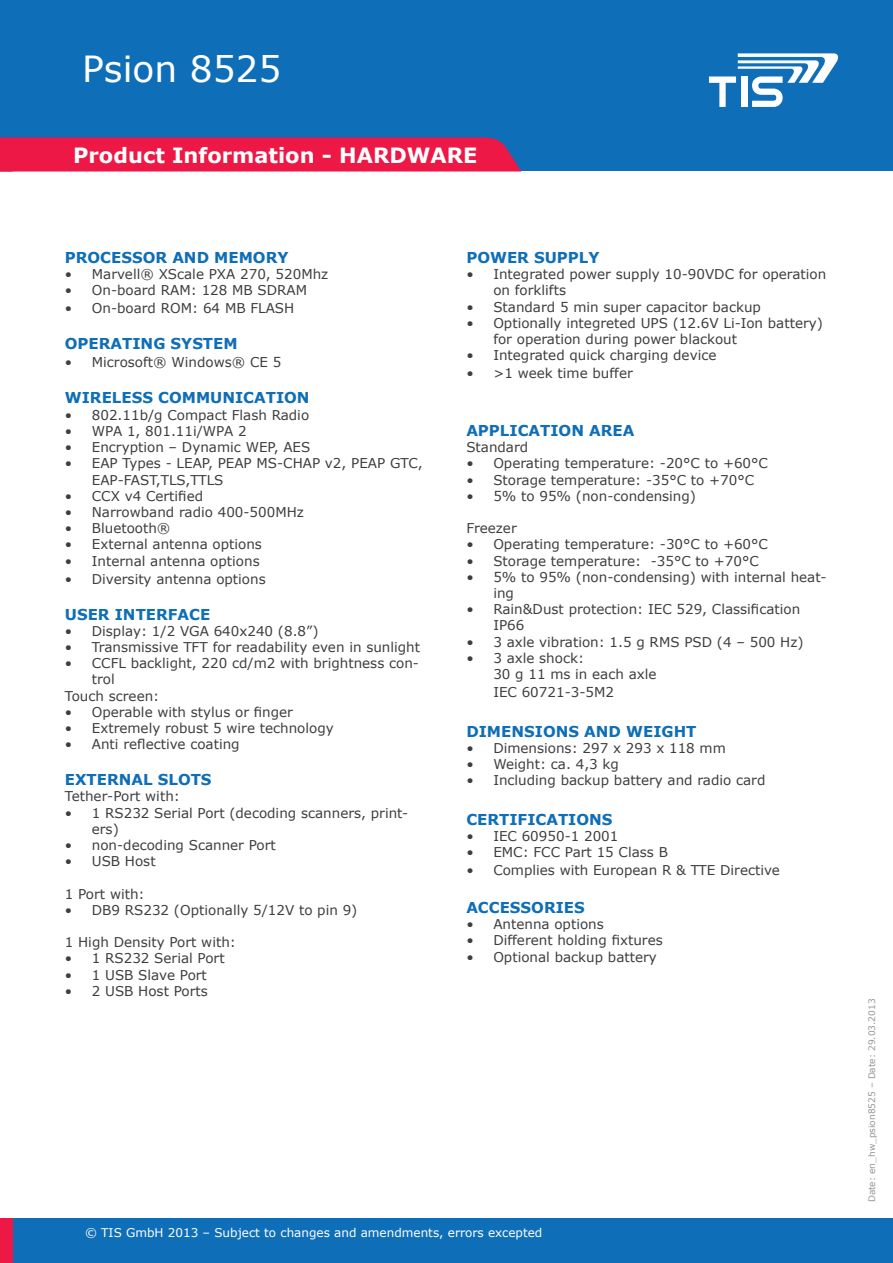
<style>
.page{position:relative;width:893px;height:1263px;background:#fff}
.page>*{position:absolute;margin:0;border:0;box-sizing:border-box;transform-origin:0 0}
.t1{font:36px "Verdana";color:#fff}
.t2{font:700 21px "Verdana";color:#fff}
.t3{font:700 15px "Verdana";color:#0f6eb8}
.t4{font:13.5px/16.2px "Verdana";color:#3e3e3f}
.t5{font:12px "Verdana";color:#fff}
.t6{font:9px "Verdana";color:#939598}
</style>
<div class="page">
<div style="left:0;top:1218px;width:893px;height:45px;background:#0f6eb8"></div>
<div style="left:0;top:0;width:893px;height:171px;background:#0f6eb8"></div>
<svg style="left:0;top:137px;width:521px;height:35px;background:#e51e4b"></svg>
<div style="left:0;top:1218px;width:13px;height:45px;background:#ed1845"></div>
<svg style="left:709px;top:53px;width:129px;height:54px"></svg>
<h1 class="t1" style="left:82px;top:44px;width:201px">Psion 8525</h1>
<h2 class="t2" style="left:73px;top:141px;width:406px">Product Information - HARDWARE</h2>
<p class="t3" style="left:65px;top:247px;width:225px">PROCESSOR AND MEMORY</p>
<p class="t4" style="left:65px;top:266px;width:265px">• Marvell® XScale PXA 270, 520Mhz</p>
<p class="t4" style="left:65px;top:282px;width:244px">• On-board RAM: 128 MB SDRAM</p>
<p class="t4" style="left:65px;top:300px;width:231px">• On-board ROM: 64 MB FLASH</p>
<p class="t3" style="left:65px;top:333px;width:174px">OPERATING SYSTEM</p>
<p class="t4" style="left:65px;top:354px;width:218px">• Microsoft® Windows® CE 5</p>
<p class="t3" style="left:65px;top:387px;width:246px">WIRELESS COMMUNICATION</p>
<p class="t4" style="left:65px;top:406px;width:246px">• 802.11b/g Compact Flash Radio</p>
<p class="t4" style="left:65px;top:423px;width:183px">• WPA 1, 801.11i/WPA 2</p>
<p class="t4" style="left:65px;top:439px;width:247px">• Encryption – Dynamic WEP, AES</p>
<p class="t4" style="left:92px;top:455px;width:332px;text-indent:-27px">• EAP Types - LEAP, PEAP MS-CHAP v2, PEAP GTC,<br>EAP-FAST,TLS,TTLS</p>
<p class="t4" style="left:65px;top:487px;width:140px">• CCX v4 Certified</p>
<p class="t4" style="left:65px;top:504px;width:241px">• Narrowband radio 400-500MHz</p>
<p class="t4" style="left:65px;top:520px;width:107px">• Bluetooth®</p>
<p class="t4" style="left:65px;top:536px;width:199px">• External antenna options</p>
<p class="t4" style="left:65px;top:552px;width:196px">• Internal antenna options</p>
<p class="t4" style="left:65px;top:570px;width:202px">• Diversity antenna options</p>
<p class="t3" style="left:65px;top:603px;width:147px">USER INTERFACE</p>
<p class="t4" style="left:65px;top:622px;width:255px">• Display: 1/2 VGA 640x240 (8.8”)</p>
<p class="t4" style="left:65px;top:639px;width:357px">• Transmissive TFT for readability even in sunlight</p>
<p class="t4" style="left:92px;top:655px;width:329px;text-indent:-27px">• CCFL backlight, 220 cd/m2 with brightness con&shy;trol</p>
<p class="t4" style="left:65px;top:687px;width:96px">Touch screen:</p>
<p class="t4" style="left:65px;top:703px;width:230px">• Operable with stylus or finger</p>
<p class="t4" style="left:65px;top:720px;width:270px">• Extremely robust 5 wire technology</p>
<p class="t4" style="left:65px;top:736px;width:176px">• Anti reflective coating</p>
<p class="t3" style="left:65px;top:769px;width:148px">EXTERNAL SLOTS</p>
<p class="t4" style="left:65px;top:788px;width:117px">Tether-Port with:</p>
<p class="t4" style="left:92px;top:804px;width:318px;text-indent:-27px">• 1 RS232 Serial Port (decoding scanners, print&shy;ers)</p>
<p class="t4" style="left:65px;top:837px;width:213px">• non-decoding Scanner Port</p>
<p class="t4" style="left:65px;top:853px;width:92px">• USB Host</p>
<p class="t4" style="left:65px;top:885px;width:81px">1 Port with:</p>
<p class="t4" style="left:65px;top:901px;width:294px">• DB9 RS232 (Optionally 5/12V to pin 9)</p>
<p class="t4" style="left:65px;top:934px;width:173px">1 High Density Port with:</p>
<p class="t4" style="left:65px;top:950px;width:161px">• 1 RS232 Serial Port</p>
<p class="t4" style="left:65px;top:966px;width:144px">• 1 USB Slave Port</p>
<p class="t4" style="left:65px;top:982px;width:145px">• 2 USB Host Ports</p>
<p class="t3" style="left:466px;top:247px;width:135px">POWER SUPPLY</p>
<p class="t4" style="left:493px;top:266px;width:334px;text-indent:-27px">• Integrated power supply 10-90VDC for operation on forklifts</p>
<p class="t4" style="left:466px;top:298px;width:296px">• Standard 5 min super capacitor backup</p>
<p class="t4" style="left:493px;top:315px;width:331px;text-indent:-27px">• Optionally integreted UPS (12.6V Li-Ion battery) for operation during power blackout</p>
<p class="t4" style="left:466px;top:347px;width:252px">• Integrated quick charging device</p>
<p class="t4" style="left:466px;top:365px;width:168px">• &gt;1 week time buffer</p>
<p class="t3" style="left:466px;top:420px;width:170px">APPLICATION AREA</p>
<p class="t4" style="left:466px;top:439px;width:63px">Standard</p>
<p class="t4" style="left:466px;top:455px;width:303px">• Operating temperature: -20°C to +60°C</p>
<p class="t4" style="left:466px;top:471px;width:289px">• Storage temperature: -35°C to +70°C</p>
<p class="t4" style="left:466px;top:487px;width:231px">• 5% to 95% (non-condensing)</p>
<p class="t4" style="left:466px;top:520px;width:52px">Freezer</p>
<p class="t4" style="left:466px;top:536px;width:303px">• Operating temperature: -30°C to +60°C</p>
<p class="t4" style="left:466px;top:552px;width:294px">• Storage temperature: -35°C to +70°C</p>
<p class="t4" style="left:493px;top:568px;width:335px;text-indent:-27px">• 5% to 95% (non-condensing) with internal heat&shy;ing</p>
<p class="t4" style="left:493px;top:601px;width:308px;text-indent:-27px">• Rain&amp;Dust protection: IEC 529, Classification<br>IP66</p>
<p class="t4" style="left:466px;top:633px;width:339px">• 3 axle vibration: 1.5 g RMS PSD (4 – 500 Hz)</p>
<p class="t4" style="left:493px;top:649px;width:165px;text-indent:-27px">• 3 axle shock:<br>30 g 11 ms in each axle</p>
<p class="t4" style="left:493px;top:684px;width:122px">IEC 60721-3-5M2</p>
<p class="t3" style="left:466px;top:720px;width:232px">DIMENSIONS AND WEIGHT</p>
<p class="t4" style="left:466px;top:739px;width:261px">• Dimensions: 297 x 293 x 118 mm</p>
<p class="t4" style="left:466px;top:756px;width:154px">• Weight: ca. 4,3 kg</p>
<p class="t4" style="left:466px;top:772px;width:301px">• Including backup battery and radio card</p>
<p class="t3" style="left:466px;top:809px;width:148px">CERTIFICATIONS</p>
<p class="t4" style="left:466px;top:828px;width:154px">• IEC 60950-1 2001</p>
<p class="t4" style="left:466px;top:844px;width:203px">• EMC: FCC Part 15 Class B</p>
<p class="t4" style="left:466px;top:862px;width:315px">• Complies with European R &amp; TTE Directive</p>
<p class="t3" style="left:466px;top:897px;width:120px">ACCESSORIES</p>
<p class="t4" style="left:466px;top:916px;width:139px">• Antenna options</p>
<p class="t4" style="left:466px;top:932px;width:198px">• Different holding fixtures</p>
<p class="t4" style="left:466px;top:948px;width:192px">• Optional backup battery</p>
<p class="t5" style="left:85px;top:1224px;width:459px">© TIS GmbH 2013 – Subject to changes and amendments, errors excepted</p>
<p class="t6" style="left:866px;top:1202px;width:205px;rotate:-90deg">Date: en_hw_psion8525 – Date: 29.03.2013</p>
</div>
